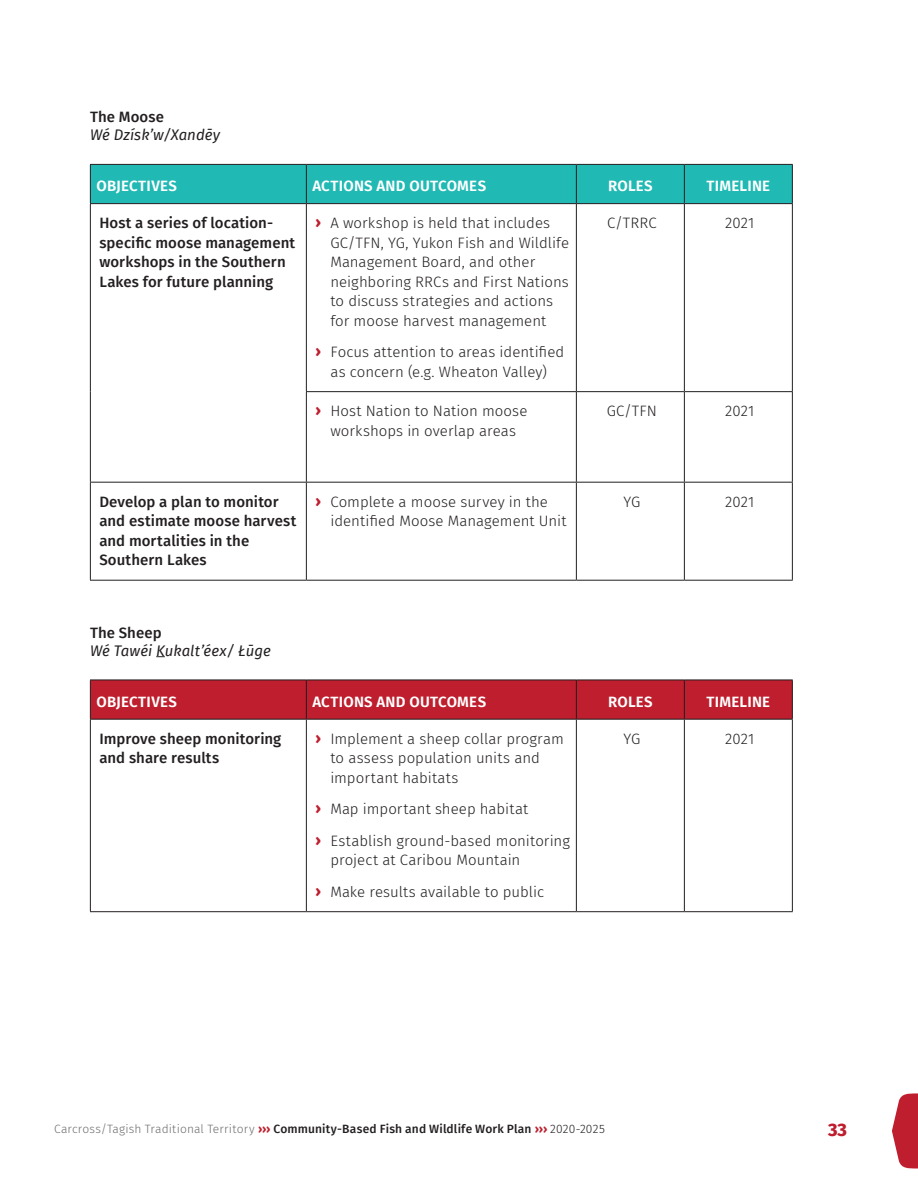
<style>
.page{position:relative;width:918px;height:1188px;background:#fff}
.page>*{position:absolute;margin:0;border:0;box-sizing:border-box;transform-origin:0 0}
.t1{font:800 18px "Fira Sans";color:#be1e2d}
.Roles_Timelines{font:300 15px/19.5px "Fira Sans";color:#231f20}
.Objectives{font:500 15px/19.5px "Fira Sans";letter-spacing:.005em;color:#231f20}
.Headings{font:600 15px "Fira Sans";letter-spacing:.015em;color:#fff}
.t2{font:italic 15px/18px "Fira Sans";letter-spacing:.005em;color:#231f20}
.t3{font:500 12px "Fira Sans";letter-spacing:.015em;color:#231f20}
.s1{font-weight:500;font-style:normal}
.s2{font-weight:800;color:#be1e2d}
.s3{font-weight:300;color:#6d6e71}
.s4{font-weight:700;color:#be1e2d}
.s5{font-weight:300}
</style>
<div class="page">
<div style="left:91px;top:165px;width:701px;height:38px;background:#21b9b4"></div>
<hr style="left:306px;top:165px;width:1px;height:38px;background:#231f20">
<hr style="left:576px;top:165px;width:1px;height:38px;background:#231f20">
<hr style="left:684px;top:165px;width:1px;height:38px;background:#231f20">
<hr style="left:306px;top:204px;width:1px;height:187px;background:#231f20">
<hr style="left:576px;top:204px;width:1px;height:187px;background:#231f20">
<hr style="left:684px;top:204px;width:1px;height:187px;background:#231f20">
<hr style="left:306px;top:391px;width:270px;height:1px;background:#231f20">
<hr style="left:306px;top:392px;width:1px;height:90px;background:#231f20">
<hr style="left:576px;top:391px;width:108px;height:1px;background:#231f20">
<hr style="left:576px;top:392px;width:1px;height:90px;background:#231f20">
<hr style="left:684px;top:391px;width:109px;height:1px;background:#231f20">
<hr style="left:684px;top:392px;width:1px;height:90px;background:#231f20">
<hr style="left:90px;top:482px;width:216px;height:1px;background:#231f20">
<hr style="left:306px;top:482px;width:270px;height:1px;background:#231f20">
<hr style="left:306px;top:483px;width:1px;height:97px;background:#231f20">
<hr style="left:576px;top:482px;width:108px;height:1px;background:#231f20">
<hr style="left:576px;top:483px;width:1px;height:97px;background:#231f20">
<hr style="left:684px;top:482px;width:109px;height:1px;background:#231f20">
<hr style="left:684px;top:483px;width:1px;height:97px;background:#231f20">
<hr style="left:90px;top:164px;width:216px;height:1px;background:#231f20">
<hr style="left:90px;top:165px;width:1px;height:38px;background:#231f20">
<hr style="left:306px;top:164px;width:270px;height:1px;background:#231f20">
<hr style="left:576px;top:164px;width:108px;height:1px;background:#231f20">
<hr style="left:684px;top:164px;width:109px;height:1px;background:#231f20">
<hr style="left:792px;top:165px;width:1px;height:38px;background:#231f20">
<hr style="left:90px;top:203px;width:216px;height:1px;background:#231f20">
<hr style="left:90px;top:204px;width:1px;height:188px;background:#231f20">
<hr style="left:306px;top:203px;width:270px;height:1px;background:#231f20">
<hr style="left:576px;top:203px;width:108px;height:1px;background:#231f20">
<hr style="left:684px;top:203px;width:109px;height:1px;background:#231f20">
<hr style="left:792px;top:204px;width:1px;height:187px;background:#231f20">
<hr style="left:90px;top:392px;width:1px;height:90px;background:#231f20">
<hr style="left:792px;top:392px;width:1px;height:90px;background:#231f20">
<hr style="left:90px;top:483px;width:1px;height:97px;background:#231f20">
<hr style="left:792px;top:483px;width:1px;height:97px;background:#231f20">
<hr style="left:90px;top:580px;width:216px;height:1px;background:#231f20">
<hr style="left:306px;top:580px;width:270px;height:1px;background:#231f20">
<hr style="left:576px;top:580px;width:108px;height:1px;background:#231f20">
<hr style="left:684px;top:580px;width:109px;height:1px;background:#231f20">
<div style="left:91px;top:681px;width:701px;height:38px;background:#be1e2d"></div>
<hr style="left:306px;top:680px;width:1px;height:39px;background:#231f20">
<hr style="left:576px;top:680px;width:1px;height:39px;background:#231f20">
<hr style="left:684px;top:680px;width:1px;height:39px;background:#231f20">
<hr style="left:306px;top:720px;width:1px;height:191px;background:#231f20">
<hr style="left:576px;top:720px;width:1px;height:191px;background:#231f20">
<hr style="left:684px;top:720px;width:1px;height:191px;background:#231f20">
<hr style="left:90px;top:680px;width:216px;height:1px;background:#231f20">
<hr style="left:90px;top:680px;width:1px;height:39px;background:#231f20">
<hr style="left:306px;top:680px;width:270px;height:1px;background:#231f20">
<hr style="left:576px;top:680px;width:108px;height:1px;background:#231f20">
<hr style="left:684px;top:680px;width:109px;height:1px;background:#231f20">
<hr style="left:792px;top:680px;width:1px;height:39px;background:#231f20">
<hr style="left:90px;top:719px;width:216px;height:1px;background:#231f20">
<hr style="left:90px;top:720px;width:1px;height:191px;background:#231f20">
<hr style="left:306px;top:719px;width:270px;height:1px;background:#231f20">
<hr style="left:576px;top:719px;width:108px;height:1px;background:#231f20">
<hr style="left:684px;top:719px;width:109px;height:1px;background:#231f20">
<hr style="left:792px;top:720px;width:1px;height:191px;background:#231f20">
<hr style="left:90px;top:911px;width:216px;height:1px;background:#231f20">
<hr style="left:306px;top:911px;width:270px;height:1px;background:#231f20">
<hr style="left:576px;top:911px;width:108px;height:1px;background:#231f20">
<hr style="left:684px;top:911px;width:109px;height:1px;background:#231f20">
<svg style="left:892px;top:1093px;width:26px;height:75px"></svg>
<h3 class="t2" style="left:90px;top:107px;width:132px"><span class="s1">The Moose<br></span>Wé Dzísk’w/Xandēy</h3>
<p class="Headings" style="left:96px;top:173px;width:82px">OBJECTIVES</p>
<p class="Headings" style="left:312px;top:173px;width:175px">ACTIONS AND OUTCOMES</p>
<p class="Headings" style="left:608px;top:173px;width:46px">ROLES</p>
<p class="Headings" style="left:707px;top:173px;width:65px">TIMELINE</p>
<p class="Objectives" style="left:99px;top:212px;width:197px">Host a series of location&shy;specific moose management workshops in the Southern<br>Lakes for future planning</p>
<p class="Roles_Timelines" style="left:330px;top:213px;width:240px;text-indent:-15px"><span class="s2">ࢣ</span> A workshop is held that includes<br>GC/TFN, YG, Yukon Fish and Wildlife<br>Management Board, and other neighboring RRCs and First Nations to discuss strategies and actions for moose harvest management</p>
<p class="Roles_Timelines" style="left:315px;top:342px;width:250px;text-align:center"><span class="s2">ࢣ</span> Focus attention to areas identified as concern (e.g. Wheaton Valley)</p>
<p class="Roles_Timelines" style="left:607px;top:213px;width:51px">C/TRRC</p>
<p class="Roles_Timelines" style="left:725px;top:213px;width:31px">2021</p>
<p class="Roles_Timelines" style="left:315px;top:401px;width:214px;text-align:center"><span class="s2">ࢣ</span> Host Nation to Nation moose workshops in overlap areas</p>
<p class="Roles_Timelines" style="left:607px;top:401px;width:52px">GC/TFN</p>
<p class="Roles_Timelines" style="left:725px;top:401px;width:31px">2021</p>
<p class="Objectives" style="left:99px;top:491px;width:199px">Develop a plan to monitor and estimate moose harvest and mortalities in the<br>Southern Lakes</p>
<p class="Roles_Timelines" style="left:330px;top:492px;width:238px;text-indent:-15px"><span class="s2">ࢣ</span> Complete a moose survey in the identified Moose Management Unit</p>
<p class="Roles_Timelines" style="left:623px;top:492px;width:18px">YG</p>
<p class="Roles_Timelines" style="left:725px;top:492px;width:31px">2021</p>
<h3 class="t2" style="left:90px;top:623px;width:182px"><span class="s1">The Sheep<br></span>Wé Tawéi Kukalt’éex/ Łūge</h3>
<p class="Headings" style="left:96px;top:689px;width:82px">OBJECTIVES</p>
<p class="Headings" style="left:312px;top:689px;width:175px">ACTIONS AND OUTCOMES</p>
<p class="Headings" style="left:608px;top:689px;width:46px">ROLES</p>
<p class="Headings" style="left:707px;top:689px;width:65px">TIMELINE</p>
<p class="Objectives" style="left:99px;top:728px;width:183px">Improve sheep monitoring and share results</p>
<p class="Roles_Timelines" style="left:330px;top:729px;width:235px;text-indent:-15px"><span class="s2">ࢣ</span> Implement a sheep collar program to assess population units and important habitats</p>
<p class="Roles_Timelines" style="left:315px;top:799px;width:214px"><span class="s2">ࢣ</span> Map important sheep habitat</p>
<p class="Roles_Timelines" style="left:330px;top:831px;width:241px;text-indent:-15px"><span class="s2">ࢣ</span> Establish ground-based monitoring project at Caribou Mountain</p>
<p class="Roles_Timelines" style="left:315px;top:882px;width:230px"><span class="s2">ࢣ</span> Make results available to public</p>
<p class="Roles_Timelines" style="left:623px;top:729px;width:18px">YG</p>
<p class="Roles_Timelines" style="left:725px;top:729px;width:31px">2021</p>
<p class="t3" style="left:54px;top:1119px;width:552px"><span class="s3">Carcross/Tagish Traditional Territory</span> <span class="s4">›››</span> Community-Based Fish and Wildlife Work Plan <span class="s4">›››</span> <span class="s5">2020-2025</span></p>
<p class="t1" style="left:828px;top:1114px;width:20px">33</p>
</div>
